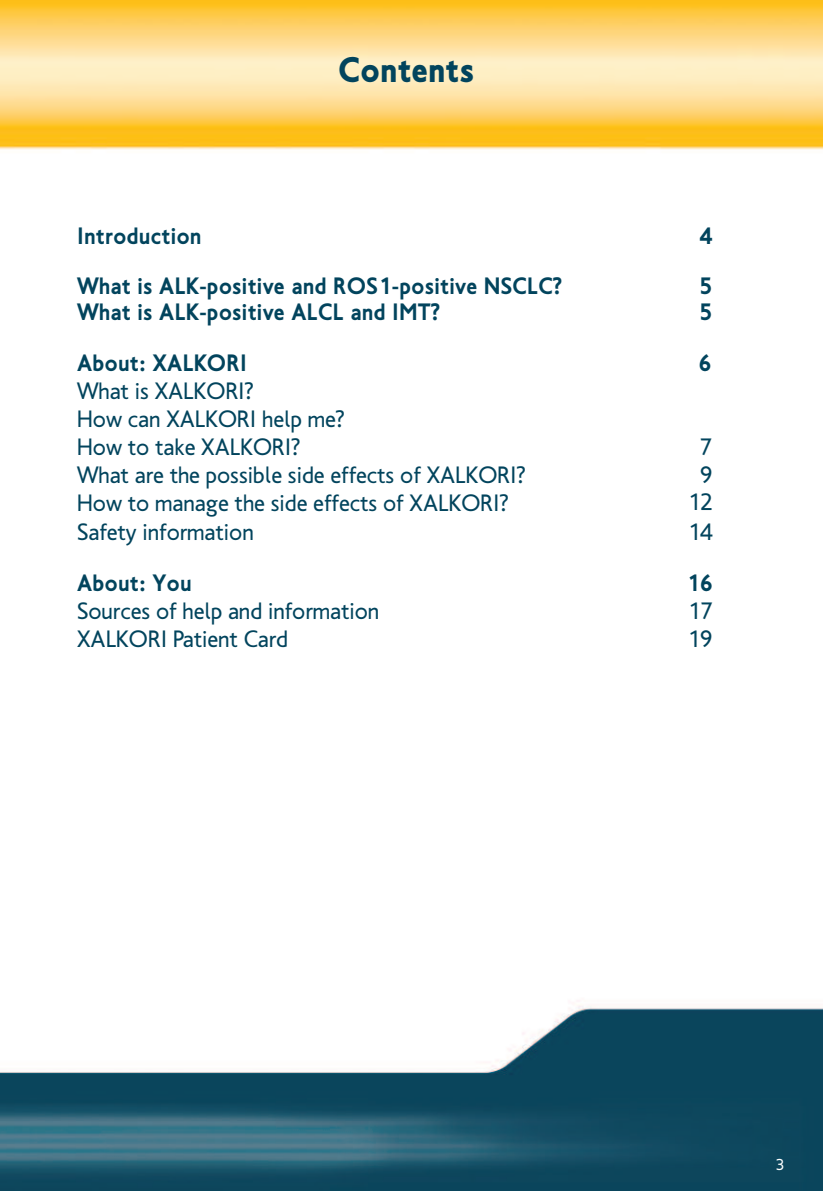
<style>
.page{position:relative;width:823px;height:1191px;background:#fff}
.page>*{position:absolute;margin:0;border:0;box-sizing:border-box;transform-origin:0 0}
.t1{font:900 36px "PF Transport";color:#02445d}
.t2{font:24px/28px "PF Transport";color:#02445d}
.t3{font:700 24px "PF Transport";color:#02445d}
.t4{font:16px "PF Transport";color:#fff}
</style>
<div class="page">
<img style="left:0;top:0;width:822px;height:1191px">
<h1 class="t1" style="left:338px;top:49px;width:138px">Contents</h1>
<p class="t3" style="left:77px;top:221px;width:126px">Introduction</p>
<p class="t3" style="left:699px;top:221px;width:15px">4</p>
<p class="t3" style="left:77px;top:272px;width:486px">What is ALK-positive and ROS1-positive NSCLC?</p>
<p class="t3" style="left:699px;top:272px;width:15px">5</p>
<p class="t3" style="left:77px;top:298px;width:363px">What is ALK-positive ALCL and IMT?</p>
<p class="t3" style="left:699px;top:298px;width:15px">5</p>
<p class="t3" style="left:77px;top:349px;width:171px">About: XALKORI</p>
<p class="t3" style="left:698px;top:349px;width:15px">6</p>
<p class="t2" style="left:77px;top:377px;width:268px">What is XALKORI?<br>How can XALKORI help me?<br>How to take XALKORI?</p>
<p class="t2" style="left:699px;top:433px;width:14px">7</p>
<p class="t2" style="left:77px;top:461px;width:449px">What are the possible side effects of XALKORI?</p>
<p class="t2" style="left:699px;top:461px;width:14px">9</p>
<p class="t2" style="left:77px;top:489px;width:432px">How to manage the side effects of XALKORI?</p>
<p class="t2" style="left:687px;top:488px;width:27px">12</p>
<p class="t2" style="left:77px;top:518px;width:178px">Safety information</p>
<p class="t2" style="left:687px;top:518px;width:27px">14</p>
<p class="t3" style="left:77px;top:568px;width:116px">About: You</p>
<p class="t3" style="left:686px;top:568px;width:28px">16</p>
<p class="t2" style="left:77px;top:596px;width:303px">Sources of help and information</p>
<p class="t2" style="left:687px;top:596px;width:27px">17</p>
<p class="t2" style="left:77px;top:624px;width:212px">XALKORI Patient Card</p>
<p class="t2" style="left:686px;top:624px;width:27px">19</p>
<p class="t4" style="left:775px;top:1155px;width:10px">3</p>
</div>
